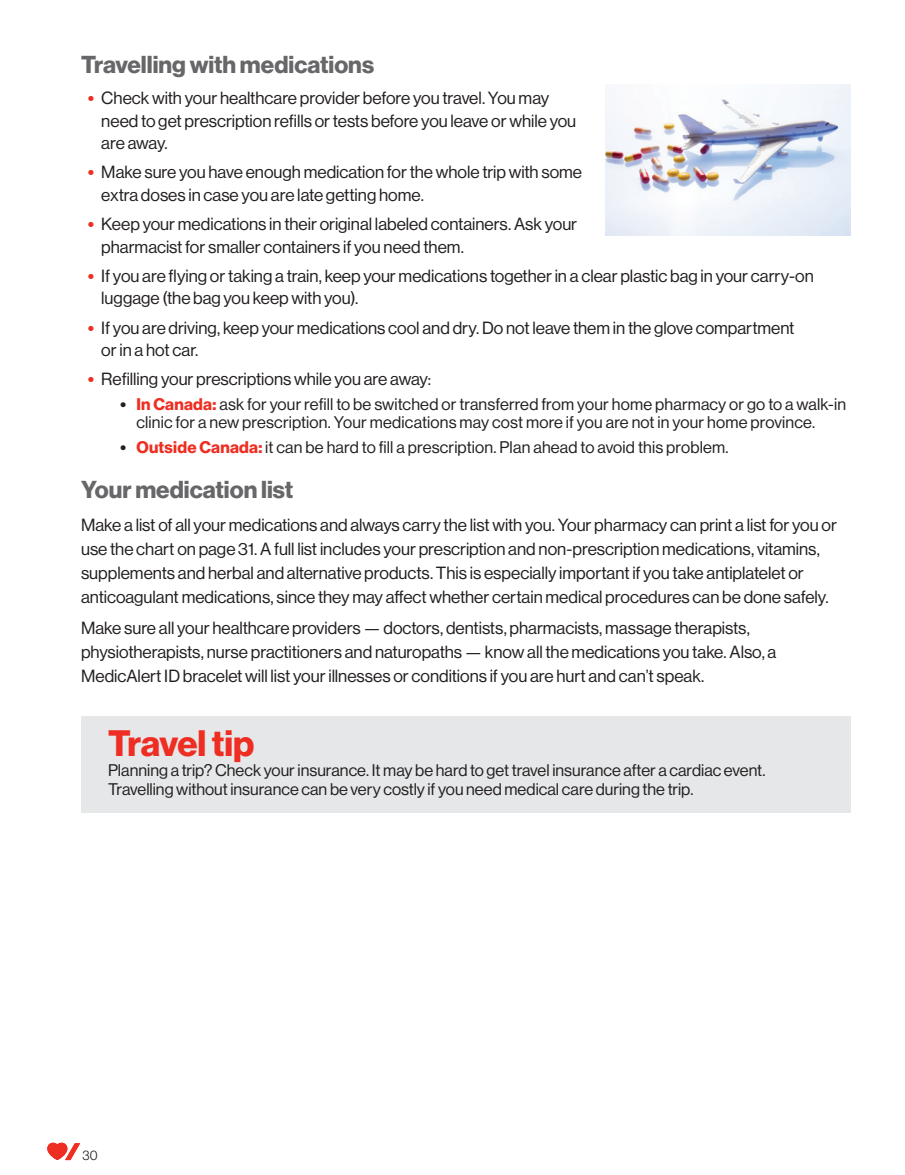
<style>
.page{position:relative;width:905px;height:1175px;background:#fff}
.page>*{position:absolute;margin:0;border:0;box-sizing:border-box;transform-origin:0 0}
.Travel_Tip{font:36px "N Haas Grotesk DS Std 75 Bd";letter-spacing:-.015em;color:#ee2e22}
.t1{font:24px "N Haas Grotesk DS Std 75 Bd";color:#67676a}
.Body_copy{font:17.25px/22.5px "N Haas Grotesk DS Std 55 Rg";color:#231f20}
.Travel_Tip-2{font:16.5px/18px "N Haas Grotesk DS Std 55 Rg";letter-spacing:.005em;color:#231f20}
.t2{font:13.5px "N Haas Grotesk DS Std 45 Lt";color:#231f20}
.s1{font-family:"N Haas Grotesk DS Std 75 Bd";color:#ee2e22}
.s2{font-family:"N Haas Grotesk DS Std 75 Bd"}
</style>
<div class="page">
<div style="left:81px;top:716px;width:769px;height:96px;background:#e6e7e9"></div>
<img style="left:605px;top:84px;width:245px;height:151px">
<svg style="left:47px;top:1142px;width:33px;height:18px"></svg>
<h2 class="t1" style="left:81px;top:50px;width:294px">Travelling with medications</h2>
<p class="Body_copy" style="left:101px;top:87px;width:476px;text-indent:-14px"><span class="s1">•</span> Check with your healthcare provider before you travel. You may need to get prescription refills or tests before you leave or while you are away.</p>
<p class="Body_copy" style="left:101px;top:161px;width:482px;text-indent:-14px"><span class="s1">•</span> Make sure you have enough medication for the whole trip with some extra doses in case you are late getting home.</p>
<p class="Body_copy" style="left:101px;top:213px;width:477px;text-indent:-14px"><span class="s1">•</span> Keep your medications in their original labeled containers. Ask your pharmacist for smaller containers if you need them.</p>
<p class="Body_copy" style="left:101px;top:265px;width:714px;text-indent:-14px"><span class="s1">•</span> If you are flying or taking a train, keep your medications together in a clear plastic bag in your carry-on luggage (the bag you keep with you).</p>
<p class="Body_copy" style="left:101px;top:316px;width:694px;text-indent:-14px"><span class="s1">•</span> If you are driving, keep your medications cool and dry. Do not leave them in the glove compartment or in a hot car.</p>
<p class="Body_copy" style="left:88px;top:368px;width:345px"><span class="s1">•</span> Refilling your prescriptions while you are away:</p>
<p class="Travel_Tip-2" style="left:136px;top:395px;width:711px;text-indent:-16px"><span class="s2">•</span> <span class="s1">In Canada:</span> ask for your refill to be switched or transferred from your home pharmacy or go to a walk-in clinic for a new prescription. Your medications may cost more if you are not in your home province.</p>
<p class="Travel_Tip-2" style="left:120px;top:438px;width:610px"><span class="s2">•</span> <span class="s1">Outside Canada:</span> it can be hard to fill a prescription. Plan ahead to avoid this problem.</p>
<h2 class="t1" style="left:81px;top:475px;width:214px">Your medication list</h2>
<p class="Body_copy" style="left:81px;top:513px;width:757px;line-height:24px">Make a list of all your medications and always carry the list with you. Your pharmacy can print a list for you or use the chart on page 31. A full list includes your prescription and non-prescription medications, vitamins, supplements and herbal and alternative products. This is especially important if you take antiplatelet or anticoagulant medications, since they may affect whether certain medical procedures can be done safely.</p>
<p class="Body_copy" style="left:81px;top:616px;width:697px;line-height:24px">Make sure all your healthcare providers — doctors, dentists, pharmacists, massage therapists, physiotherapists, nurse practitioners and naturopaths — know all the medications you take. Also, a<br>MedicAlert ID bracelet will list your illnesses or conditions if you are hurt and can’t speak.</p>
<p class="Travel_Tip" style="left:108px;top:722px;width:148px">Travel tip</p>
<p class="Travel_Tip-2" style="left:108px;top:760px;width:659px;line-height:19.5px">Planning a trip? Check your insurance. It may be hard to get travel insurance after a cardiac event.<br>Travelling without insurance can be very costly if you need medical care during the trip.</p>
<p class="t2" style="left:82px;top:1147px;width:17px">30</p>
</div>
